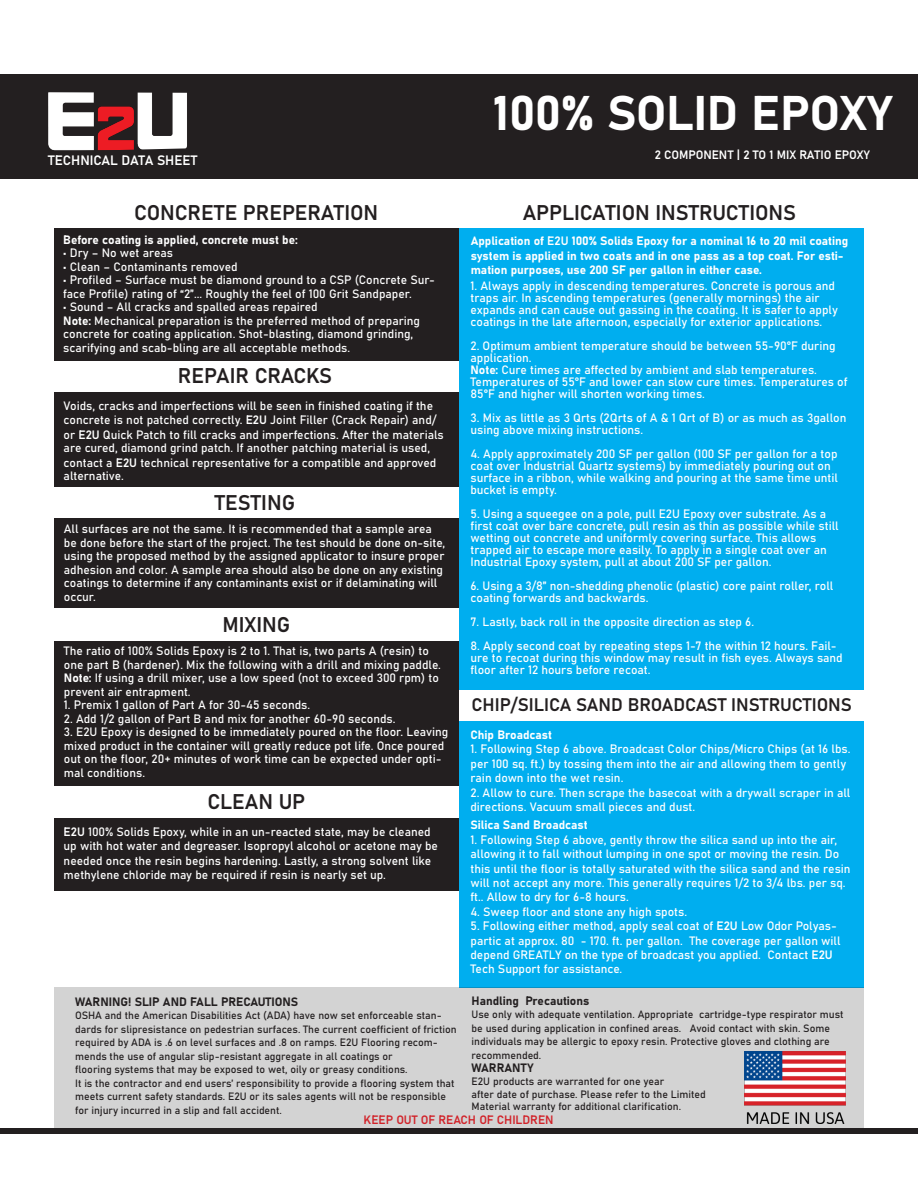
<style>
.page{position:relative;width:918px;height:1188px;background:#fff}
.page>*{position:absolute;margin:0;border:0;box-sizing:border-box;transform-origin:0 0}
.t1{font:48px "Bahnschrift";letter-spacing:-.005em;color:#fff}
.t2{font:21px "Bahnschrift";color:#231f20}
.t3{font:18px "Bahnschrift";color:#231f20}
.t4{font:13.5px "Bahnschrift";color:#fff}
.t5{font:12px/12px "Bahnschrift";color:#fff}
.t6{font:12px "Bahnschrift";color:#231f20}
.t7{font:12px "Bahnschrift";color:#d1232a}
.t8{font:10.5px/13.5px "Bahnschrift";color:#231f20}
</style>
<div class="page">
<div style="left:54px;top:393px;width:405px;height:94px;background:#231f20"></div>
<div style="left:54px;top:641px;width:405px;height:145px;background:#231f20"></div>
<div style="left:459px;top:721px;width:405px;height:267px;background:#00aeef"></div>
<div style="left:54px;top:988px;width:810px;height:146px;background:#d3d3d3"></div>
<div style="left:54px;top:818px;width:405px;height:73px;background:#231f20"></div>
<div style="left:54px;top:228px;width:405px;height:133px;background:#231f20"></div>
<div style="left:54px;top:519px;width:405px;height:89px;background:#231f20"></div>
<div style="left:459px;top:228px;width:405px;height:461px;background:#00aeef"></div>
<div style="left:0;top:1128px;width:918px;height:6px;background:#231f20"></div>
<img style="left:744px;top:1052px;width:102px;height:72px">
<div style="left:0;top:74px;width:918px;height:105px;background:#231f20"></div>
<img style="left:48px;top:92px;width:139px;height:59px">
<p class="t4" style="left:48px;top:150px;width:151px">TECHNICAL DATA SHEET</p>
<p class="t1" style="left:493px;top:77px;width:400px">100% SOLID EPOXY</p>
<p class="t5" style="left:655px;top:148px;width:217px">2 COMPONENT | 2 TO 1 MIX RATIO EPOXY</p>
<p class="t2" style="left:134px;top:196px;width:246px">CONCRETE PREPERATION</p>
<p class="t2" style="left:523px;top:196px;width:275px">APPLICATION INSTRUCTIONS</p>
<p class="t5" style="left:63px;top:233px;width:236px">Before coating is applied, concrete must be:</p>
<p class="t5" style="left:63px;top:246px;width:111px">• Dry – No wet areas</p>
<p class="t5" style="left:63px;top:260px;width:176px">• Clean – Contaminants removed</p>
<p class="t5" style="left:63px;top:272px;width:373px;line-height:13.5px">• Profiled – Surface must be diamond ground to a CSP (Concrete Sur&shy;face Profile) rating of “2”... Roughly the feel of 100 Grit Sandpaper.</p>
<p class="t5" style="left:63px;top:300px;width:256px">• Sound – All cracks and spalled areas repaired</p>
<p class="t5" style="left:63px;top:313px;width:358px;line-height:13.5px">Note: Mechanical preparation is the preferred method of preparing concrete for coating application. Shot-blasting, diamond grinding, scarifying and scab-bling are all acceptable methods.</p>
<p class="t2" style="left:178px;top:360px;width:156px">REPAIR CRACKS</p>
<p class="t5" style="left:64px;top:398px;width:382px;line-height:14.1px">Voids, cracks and imperfections will be seen in finished coating if the concrete is not patched correctly. E2U Joint Filler (Crack Repair) and/ or E2U Quick Patch to fill cracks and imperfections. After the materials are cured, diamond grind patch. If another patching material is used, contact a E2U technical representative for a compatible and approved alternative.</p>
<p class="t2" style="left:215px;top:486px;width:82px">TESTING</p>
<p class="t5" style="left:64px;top:521px;width:383px;line-height:13.5px">All surfaces are not the same. It is recommended that a sample area be done before the start of the project. The test should be done on-site, using the proposed method by the assigned applicator to insure proper adhesion and color. A sample area should also be done on any existing coatings to determine if any contaminants exist or if delaminating will occur.</p>
<p class="t2" style="left:222px;top:609px;width:69px">MIXING</p>
<p class="t5" style="left:64px;top:643px;width:379px;line-height:13.5px">The ratio of 100% Solids Epoxy is 2 to 1. That is, two parts A (resin) to one part B (hardener). Mix the following with a drill and mixing paddle.<br>Note: If using a drill mixer, use a low speed (not to exceed 300 rpm) to prevent air entrapment.</p>
<p class="t5" style="left:64px;top:698px;width:248px">1. Premix 1 gallon of Part A for 30-45 seconds.</p>
<p class="t5" style="left:64px;top:712px;width:333px">2. Add 1/2 gallon of Part B and mix for another 60-90 seconds.</p>
<p class="t5" style="left:64px;top:724px;width:386px;line-height:13.5px">3. E2U Epoxy is designed to be immediately poured on the floor. Leaving mixed product in the container will greatly reduce pot life. Once poured out on the floor, 20+ minutes of work time can be expected under opti&shy;mal conditions.</p>
<p class="t2" style="left:207px;top:786px;width:99px">CLEAN UP</p>
<p class="t5" style="left:64px;top:824px;width:376px;line-height:14.4px">E2U 100% Solids Epoxy, while in an un-reacted state, may be cleaned up with hot water and degreaser. Isopropyl alcohol or acetone may be needed once the resin begins hardening. Lastly, a strong solvent like methylene chloride may be required if resin is nearly set up.</p>
<p class="t5" style="left:471px;top:233px;width:379px;line-height:14.4px">Application of E2U 100% Solids Epoxy for a nominal 16 to 20 mil coating system is applied in two coats and in one pass as a top coat. For esti&shy;mation purposes, use 200 SF per gallon in either case.</p>
<p class="t5" style="left:470px;top:279px;width:369px">1. Always apply in descending temperatures. Concrete is porous and traps air. In ascending temperatures (generally mornings) the air expands and can cause out gassing in the coating. It is safer to apply coatings in the late afternoon, especially for exterior applications.</p>
<p class="t5" style="left:470px;top:339px;width:367px">2. Optimum ambient temperature should be between 55-90°F during application.</p>
<p class="t5" style="left:470px;top:363px;width:379px">Note: Cure times are affected by ambient and slab temperatures.<br>Temperatures of 55°F and lower can slow cure times. Temperatures of<br>85°F and higher will shorten working times.</p>
<p class="t5" style="left:470px;top:411px;width:378px">3. Mix as little as 3 Qrts (2Qrts of A &amp; 1 Qrt of B) or as much as 3gallon using above mixing instructions.</p>
<p class="t5" style="left:470px;top:447px;width:369px">4. Apply approximately 200 SF per gallon (100 SF per gallon for a top coat over Industrial Quartz systems) by immediately pouring out on surface in a ribbon, while walking and pouring at the same time until bucket is empty.</p>
<p class="t5" style="left:470px;top:507px;width:370px">5. Using a squeegee on a pole, pull E2U Epoxy over substrate. As a first coat over bare concrete, pull resin as thin as possible while still wetting out concrete and uniformly covering surface. This allows trapped air to escape more easily. To apply in a single coat over an Industrial Epoxy system, pull at about 200 SF per gallon.</p>
<p class="t5" style="left:470px;top:579px;width:364px">6. Using a 3/8” non-shedding phenolic (plastic) core paint roller, roll coating forwards and backwards.</p>
<p class="t5" style="left:470px;top:615px;width:285px">7. Lastly, back roll in the opposite direction as step 6.</p>
<p class="t5" style="left:470px;top:639px;width:374px">8. Apply second coat by repeating steps 1-7 the within 12 hours. Fail&shy;ure to recoat during this window may result in fish eyes. Always sand floor after 12 hours before recoat.</p>
<p class="t3" style="left:472px;top:691px;width:382px">CHIP/SILICA SAND BROADCAST INSTRUCTIONS</p>
<p class="t5" style="left:470px;top:728px;width:83px">Chip Broadcast</p>
<p class="t5" style="left:470px;top:741px;width:382px;line-height:14.4px">1. Following Step 6 above. Broadcast Color Chips/Micro Chips (at 16 lbs. per 100 sq. ft.) by tossing them into the air and allowing them to gently rain down into the wet resin.</p>
<p class="t5" style="left:470px;top:784px;width:381px;line-height:14.4px">2. Allow to cure. Then scrape the basecoat with a drywall scraper in all directions. Vacuum small pieces and dust.</p>
<p class="t5" style="left:470px;top:818px;width:119px">Silica Sand Broadcast</p>
<p class="t5" style="left:470px;top:832px;width:382px;line-height:14.4px">1. Following Step 6 above, gently throw the silica sand up into the air, allowing it to fall without lumping in one spot or moving the resin. Do this until the floor is totally saturated with the silica sand and the resin will not accept any more. This generally requires 1/2 to 3/4 lbs. per sq. ft.. Allow to dry for 6-8 hours.</p>
<p class="t5" style="left:470px;top:905px;width:218px">4. Sweep floor and stone any high spots.</p>
<p class="t5" style="left:470px;top:918px;width:372px;line-height:14.4px">5. Following either method, apply seal coat of E2U Low Odor Polyas&shy;partic at approx. 80 - 170. ft. per gallon. The coverage per gallon will depend GREATLY on the type of broadcast you applied. Contact E2U Tech Support for assistance.</p>
<p class="t6" style="left:472px;top:992px;width:119px">Handling Precautions</p>
<p class="t8" style="left:472px;top:1007px;width:374px">Use only with adequate ventilation. Appropriate cartridge-type respirator must be used during application in confined areas. Avoid contact with skin. Some individuals may be allergic to epoxy resin. Protective gloves and clothing are recommended.</p>
<p class="t6" style="left:472px;top:1059px;width:63px">WARRANTY</p>
<p class="t8" style="left:472px;top:1074px;width:194px">E2U products are warranted for one year</p>
<p class="t8" style="left:472px;top:1086px;width:236px">after date of purchase. Please refer to the Limited</p>
<p class="t8" style="left:472px;top:1099px;width:211px">Material warranty for additional clarification.</p>
<p class="t6" style="left:75px;top:993px;width:225px">WARNING! SLIP AND FALL PRECAUTIONS</p>
<p class="t8" style="left:75px;top:1008px;width:383px">OSHA and the American Disabilities Act (ADA) have now set enforceable stan&shy;dards for slipresistance on pedestrian surfaces. The current coefficient of friction required by ADA is .6 on level surfaces and .8 on ramps. E2U Flooring recom&shy;mends the use of angular slip-resistant aggregate in all coatings or</p>
<p class="t8" style="left:75px;top:1062px;width:381px">flooring systems that may be exposed to wet, oily or greasy conditions.<br>It is the contractor and end users’ responsibility to provide a flooring system that meets current safety standards. E2U or its sales agents will not be responsible for injury incurred in a slip and fall accident.</p>
<p class="t7" style="left:364px;top:1110px;width:192px">KEEP OUT OF REACH OF CHILDREN</p>
</div>
